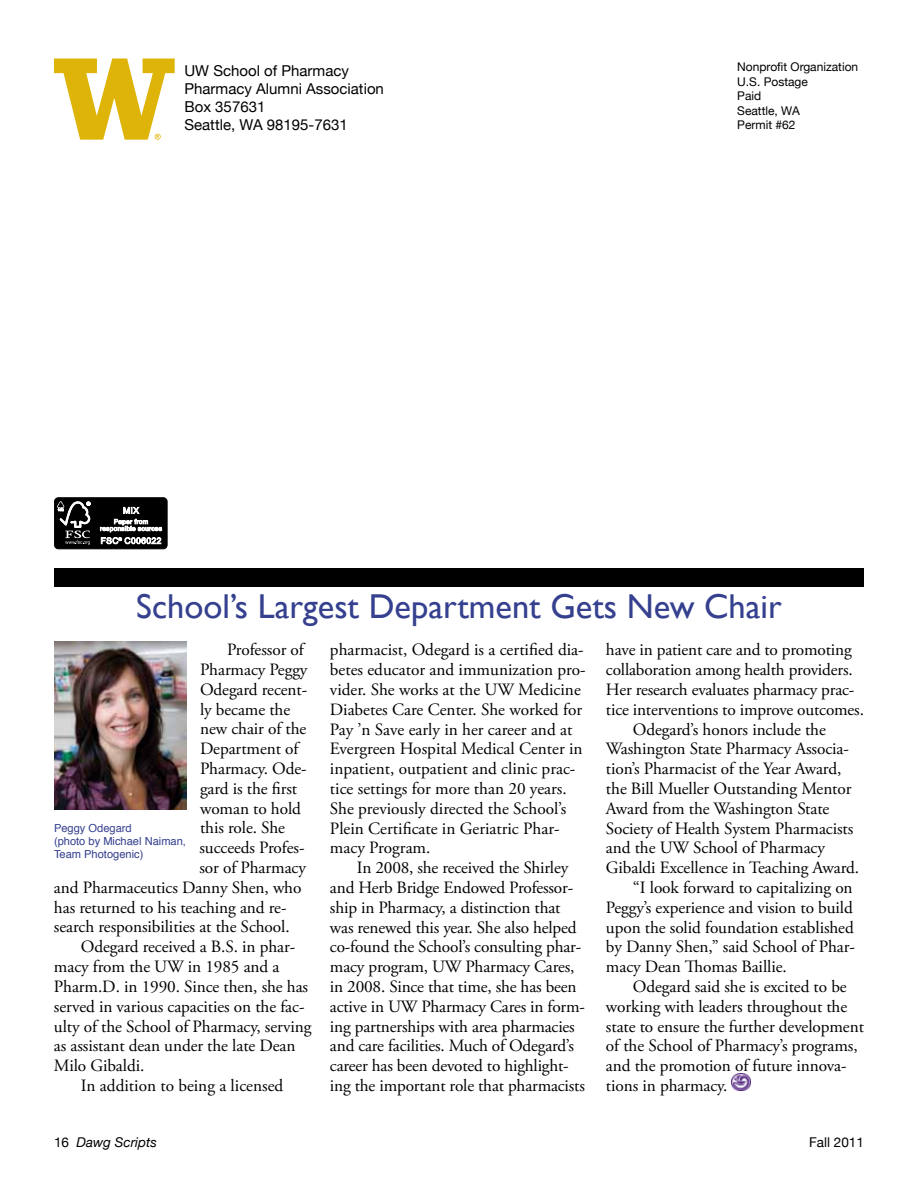
<style>
.page{position:relative;width:918px;height:1188px;background:#fff}
.page>*{position:absolute;margin:0;border:0;box-sizing:border-box;transform-origin:0 0}
.t1{font:34.5px "Gill Sans";color:#35408f}
.t2{font:17.25px/19.8px "Adobe Garamond Pro";letter-spacing:-.005em;color:#000}
.t3{font:15px/18px "Helvetica Neue";color:#000}
.t4{font:italic 13.5px "Helvetica Neue";color:#000}
.t5{font:13.5px "Helvetica Neue";color:#000}
.t6{font:12px/14.4px "Helvetica Neue";color:#000}
.t7{font:11.1px/13.4px "Helvetica";color:#35408f}
.s1{font-style:normal}
</style>
<div class="page">
<svg style="left:54px;top:58px;width:121px;height:82px"></svg>
<div style="left:54px;top:568px;width:810px;height:18px;background:#000"></div>
<img style="left:732px;top:1074px;width:19px;height:17px">
<img style="left:54px;top:642px;width:133px;height:168px">
<div style="left:55px;top:498px;width:112px;height:51px;background:#000;border-radius:4px"></div>
<div style="left:54px;top:497px;width:114px;height:52px;border:1px solid #000;border-radius:4px"></div>
<svg style="left:57px;top:501px;width:33px;height:44px"></svg>
<svg style="left:100px;top:506px;width:62px;height:38px"></svg>
<p class="t3" style="left:184px;top:61px;width:201px">UW School of Pharmacy<br>Pharmacy Alumni Association<br>Box 357631<br>Seattle, WA 98195-7631</p>
<p class="t6" style="left:737px;top:60px;width:122px">Nonprofit Organization<br>U.S. Postage<br>Paid<br>Seattle, WA<br>Permit #62</p>
<h1 class="t1" style="left:136px;top:586px;width:647px">School’s Largest Department Gets New Chair</h1>
<p class="t2" style="left:227px;top:640px;width:78px">Professor of</p>
<p class="t2" style="left:200px;top:660px;width:109px">Pharmacy Peggy</p>
<p class="t2" style="left:200px;top:680px;width:109px">Odegard recent-</p>
<p class="t2" style="left:200px;top:700px;width:92px">ly became the</p>
<p class="t2" style="left:200px;top:720px;width:108px">new chair of the</p>
<p class="t2" style="left:200px;top:740px;width:100px">Department of</p>
<p class="t2" style="left:200px;top:759px;width:108px">Pharmacy. Ode-</p>
<p class="t2" style="left:200px;top:779px;width:99px">gard is the first</p>
<p class="t2" style="left:200px;top:799px;width:102px">woman to hold</p>
<p class="t2" style="left:200px;top:819px;width:87px">this role. She</p>
<p class="t2" style="left:199px;top:839px;width:107px">succeeds Profes-</p>
<p class="t2" style="left:199px;top:858px;width:108px">sor of Pharmacy</p>
<p class="t2" style="left:54px;top:878px;width:249px">and Pharmaceutics Danny Shen, who</p>
<p class="t2" style="left:54px;top:898px;width:234px">has returned to his teaching and re-</p>
<p class="t2" style="left:54px;top:918px;width:237px">search responsibilities at the School.</p>
<p class="t2" style="left:81px;top:938px;width:216px">Odegard received a B.S. in phar-</p>
<p class="t2" style="left:54px;top:957px;width:227px">macy from the UW in 1985 and a</p>
<p class="t2" style="left:54px;top:977px;width:256px">Pharm.D. in 1990. Since then, she has</p>
<p class="t2" style="left:54px;top:997px;width:252px">served in various capacities on the fac-</p>
<p class="t2" style="left:54px;top:1017px;width:259px">ulty of the School of Pharmacy, serving</p>
<p class="t2" style="left:54px;top:1037px;width:243px">as assistant dean under the late Dean</p>
<p class="t2" style="left:54px;top:1056px;width:92px">Milo Gibaldi.</p>
<p class="t2" style="left:81px;top:1076px;width:204px">In addition to being a licensed</p>
<p class="t7" style="left:54px;top:822px;width:134px">Peggy Odegard<br>(photo by Michael Naiman,<br>Team Photogenic)</p>
<p class="t2" style="left:330px;top:641px;width:257px">pharmacist, Odegard is a certified dia&shy;betes educator and immunization pro&shy;vider. She works at the UW Medicine Diabetes Care Center. She worked for Pay ’n Save early in her career and at Evergreen Hospital Medical Center in inpatient, outpatient and clinic prac&shy;tice settings for more than 20 years.<br>She previously directed the School’s Plein Certificate in Geriatric Phar&shy;macy Program.</p>
<p class="t2" style="left:330px;top:858px;width:257px;text-indent:27px">In 2008, she received the Shirley and Herb Bridge Endowed Professor&shy;ship in Pharmacy, a distinction that was renewed this year. She also helped co-found the School’s consulting phar&shy;macy program, UW Pharmacy Cares, in 2008. Since that time, she has been active in UW Pharmacy Cares in form&shy;ing partnerships with area pharmacies and care facilities. Much of Odegard’s career has been devoted to highlight&shy;ing the important role that pharmacists</p>
<p class="t2" style="left:606px;top:641px;width:247px">have in patient care and to promoting</p>
<p class="t2" style="left:606px;top:660px;width:248px">collaboration among health providers.</p>
<p class="t2" style="left:606px;top:680px;width:250px">Her research evaluates pharmacy prac-</p>
<p class="t2" style="left:606px;top:700px;width:260px">tice interventions to improve outcomes.</p>
<p class="t2" style="left:633px;top:720px;width:194px">Odegard’s honors include the</p>
<p class="t2" style="left:606px;top:740px;width:244px">Washington State Pharmacy Associa-</p>
<p class="t2" style="left:606px;top:759px;width:237px">tion’s Pharmacist of the Year Award,</p>
<p class="t2" style="left:606px;top:779px;width:247px">the Bill Mueller Outstanding Mentor</p>
<p class="t2" style="left:606px;top:799px;width:225px">Award from the Washington State</p>
<p class="t2" style="left:606px;top:819px;width:249px">Society of Health System Pharmacists</p>
<p class="t2" style="left:606px;top:839px;width:220px">and the UW School of Pharmacy</p>
<p class="t2" style="left:606px;top:858px;width:255px">Gibaldi Excellence in Teaching Award.</p>
<p class="t2" style="left:633px;top:878px;width:221px">“I look forward to capitalizing on</p>
<p class="t2" style="left:606px;top:898px;width:248px">Peggy’s experience and vision to build</p>
<p class="t2" style="left:606px;top:918px;width:249px">upon the solid foundation established</p>
<p class="t2" style="left:606px;top:938px;width:251px">by Danny Shen,” said School of Phar-</p>
<p class="t2" style="left:606px;top:957px;width:182px">macy Dean Thomas Baillie.</p>
<p class="t2" style="left:633px;top:977px;width:215px">Odegard said she is excited to be</p>
<p class="t2" style="left:606px;top:997px;width:243px">working with leaders throughout the</p>
<p class="t2" style="left:606px;top:1017px;width:259px">state to ensure the further development</p>
<p class="t2" style="left:606px;top:1037px;width:253px">of the School of Pharmacy’s programs,</p>
<p class="t2" style="left:606px;top:1056px;width:242px">and the promotion of future innova-</p>
<p class="t2" style="left:606px;top:1076px;width:123px">tions in pharmacy.</p>
<p class="t4" style="left:54px;top:1134px;width:105px"><span class="s1">16</span> Dawg Scripts</p>
<p class="t5" style="left:809px;top:1134px;width:56px">Fall 2011</p>
</div>
